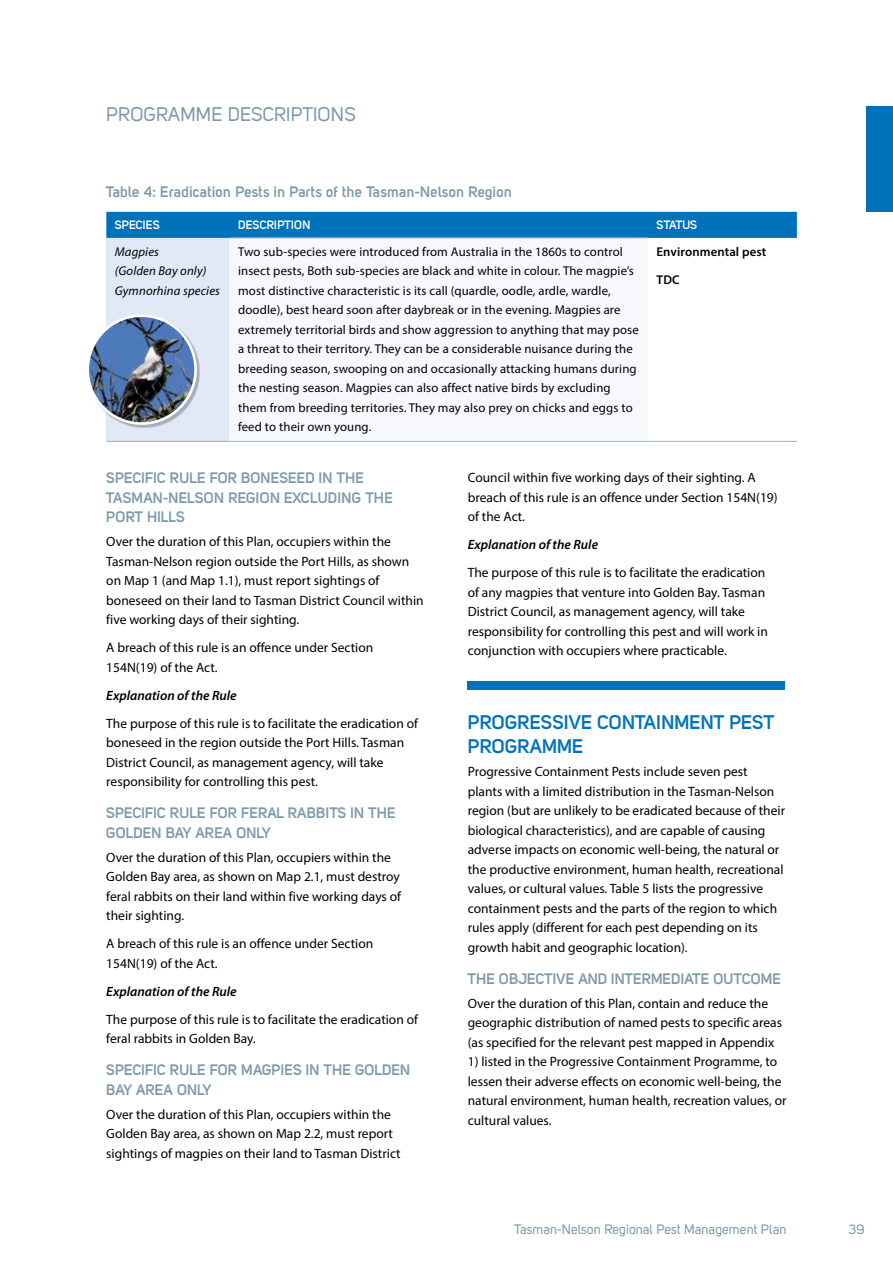
<style>
.page{position:relative;width:893px;height:1263px;background:#fff}
.page>*{position:absolute;margin:0;border:0;box-sizing:border-box;transform-origin:0 0}
.t1{font:700 19.5px/24px "Uni Sans Semi";color:#0072bc}
.t2{font:19.5px "Uni Sans Regular";color:#7b9aa9}
.t3{font:700 15px/19.5px "Uni Sans Semi";color:#7b9aa9}
.t4{font:13.5px/19.5px "Myriad Pro";color:#000}
.t5{font:italic 600 13.5px "Myriad Pro";color:#000}
.t6{font:13.5px "Uni Sans Regular";color:#7b9aa9}
.t7{font:12.75px/19.5px "Myriad Pro";letter-spacing:.01em;color:#000}
.t8{font:italic 12.75px/19.5px "Myriad Pro";letter-spacing:.01em;color:#000}
.t9{font:600 12.75px/28px "Myriad Pro";letter-spacing:.01em;color:#000}
.t10{font:700 12px "Uni Sans Semi";color:#fff}
</style>
<div class="page">
<div style="left:468px;top:682px;width:317px;height:8px;background:#0072bc"></div>
<div style="left:106px;top:212px;width:691px;height:26px;background:#0072bc"></div>
<div style="left:106px;top:238px;width:124px;height:203px;background:#e1e8f6"></div>
<div style="left:230px;top:238px;width:418px;height:203px;background:#f7f8fc"></div>
<hr style="left:106px;top:441px;width:124px;height:1px;background:#9db5c2">
<hr style="left:648px;top:441px;width:149px;height:1px;background:#9db5c2">
<hr style="left:230px;top:238px;width:418px;height:1px;background:#9db5c2">
<hr style="left:230px;top:441px;width:418px;height:1px;background:#9db5c2">
<div style="left:89px;top:316px;width:111px;height:111px;background:#000;opacity:.26"></div>
<img style="left:88px;top:316px;width:108px;height:108px;border-radius:54px">
<div style="left:86px;top:314px;width:111px;height:111px;border:3px solid #fff;border-radius:50%"></div>
<div style="left:866px;top:106px;width:27px;height:106px;background:#0072bc"></div>
<h1 class="t2" style="left:106px;top:103px;width:251px">PROGRAMME DESCRIPTIONS</h1>
<p class="t3" style="left:106px;top:182px;width:407px">Table 4: Eradication Pests in Parts of the Tasman-Nelson Region</p>
<p class="t10" style="left:115px;top:218px;width:47px">SPECIES</p>
<p class="t10" style="left:238px;top:218px;width:74px">DESCRIPTION</p>
<p class="t10" style="left:657px;top:218px;width:42px">STATUS</p>
<p class="t8" style="left:115px;top:242px;width:107px">Magpies<br>(Golden Bay only)<br>Gymnorhina species</p>
<p class="t7" style="left:238px;top:242px;width:402px">Two sub-species were introduced from Australia in the 1860s to control insect pests, Both sub-species are black and white in colour. The magpie’s most distinctive characteristic is its call (quardle, oodle, ardle, wardle, doodle), best heard soon after daybreak or in the evening. Magpies are extremely territorial birds and show aggression to anything that may pose a threat to their territory. They can be a considerable nuisance during the breeding season, swooping on and occasionally attacking humans during the nesting season. Magpies can also affect native birds by excluding them from breeding territories. They may also prey on chicks and eggs to feed to their own young.</p>
<p class="t9" style="left:656px;top:237px;width:111px">Environmental pest<br>TDC</p>
<p class="t3" style="left:106px;top:468px;width:288px">SPECIFIC RULE FOR BONESEED IN THE<br>TASMAN-NELSON REGION EXCLUDING THE<br>PORT HILLS</p>
<p class="t4" style="left:106px;top:531px;width:319px">Over the duration of this Plan, occupiers within the Tasman-Nelson region outside the Port Hills, as shown on Map 1 (and Map 1.1), must report sightings of boneseed on their land to Tasman District Council within five working days of their sighting.</p>
<p class="t4" style="left:106px;top:637px;width:268px">A breach of this rule is an offence under Section<br>154N(19) of the Act.</p>
<p class="t5" style="left:106px;top:686px;width:132px">Explanation of the Rule</p>
<p class="t4" style="left:106px;top:713px;width:313px">The purpose of this rule is to facilitate the eradication of boneseed in the region outside the Port Hills. Tasman District Council, as management agency, will take responsibility for controlling this pest.</p>
<p class="t3" style="left:106px;top:803px;width:291px">SPECIFIC RULE FOR FERAL RABBITS IN THE<br>GOLDEN BAY AREA ONLY</p>
<p class="t4" style="left:106px;top:847px;width:296px">Over the duration of this Plan, occupiers within the Golden Bay area, as shown on Map 2.1, must destroy feral rabbits on their land within five working days of their sighting.</p>
<p class="t4" style="left:106px;top:933px;width:268px">A breach of this rule is an offence under Section<br>154N(19) of the Act.</p>
<p class="t5" style="left:106px;top:982px;width:132px">Explanation of the Rule</p>
<p class="t4" style="left:106px;top:1009px;width:313px">The purpose of this rule is to facilitate the eradication of feral rabbits in Golden Bay.</p>
<p class="t3" style="left:106px;top:1060px;width:306px">SPECIFIC RULE FOR MAGPIES IN THE GOLDEN<br>BAY AREA ONLY</p>
<p class="t4" style="left:106px;top:1104px;width:296px">Over the duration of this Plan, occupiers within the<br>Golden Bay area, as shown on Map 2.2, must report sightings of magpies on their land to Tasman District</p>
<p class="t4" style="left:468px;top:467px;width:311px">Council within five working days of their sighting. A breach of this rule is an offence under Section 154N(19) of the Act.</p>
<p class="t5" style="left:468px;top:536px;width:132px">Explanation of the Rule</p>
<p class="t4" style="left:468px;top:562px;width:302px">The purpose of this rule is to facilitate the eradication of any magpies that venture into Golden Bay. Tasman District Council, as management agency, will take responsibility for controlling this pest and will work in conjunction with occupiers where practicable.</p>
<h1 class="t1" style="left:468px;top:709px;width:308px">PROGRESSIVE CONTAINMENT PEST<br>PROGRAMME</h1>
<p class="t4" style="left:468px;top:762px;width:319px">Progressive Containment Pests include seven pest plants with a limited distribution in the Tasman-Nelson region (but are unlikely to be eradicated because of their biological characteristics), and are capable of causing adverse impacts on economic well-being, the natural or the productive environment, human health, recreational values, or cultural values. Table 5 lists the progressive containment pests and the parts of the region to which rules apply (different for each pest depending on its growth habit and geographic location).</p>
<p class="t3" style="left:468px;top:969px;width:315px">THE OBJECTIVE AND INTERMEDIATE OUTCOME</p>
<p class="t4" style="left:468px;top:993px;width:316px">Over the duration of this Plan, contain and reduce the geographic distribution of named pests to specific areas (as specified for the relevant pest mapped in Appendix</p>
<p class="t4" style="left:468px;top:1052px;width:320px">1) listed in the Progressive Containment Programme, to lessen their adverse effects on economic well-being, the natural environment, human health, recreation values, or cultural values.</p>
<p class="t6" style="left:514px;top:1221px;width:274px">Tasman-Nelson Regional Pest Management Plan</p>
<p class="t6" style="left:849px;top:1221px;width:18px">39</p>
</div>
